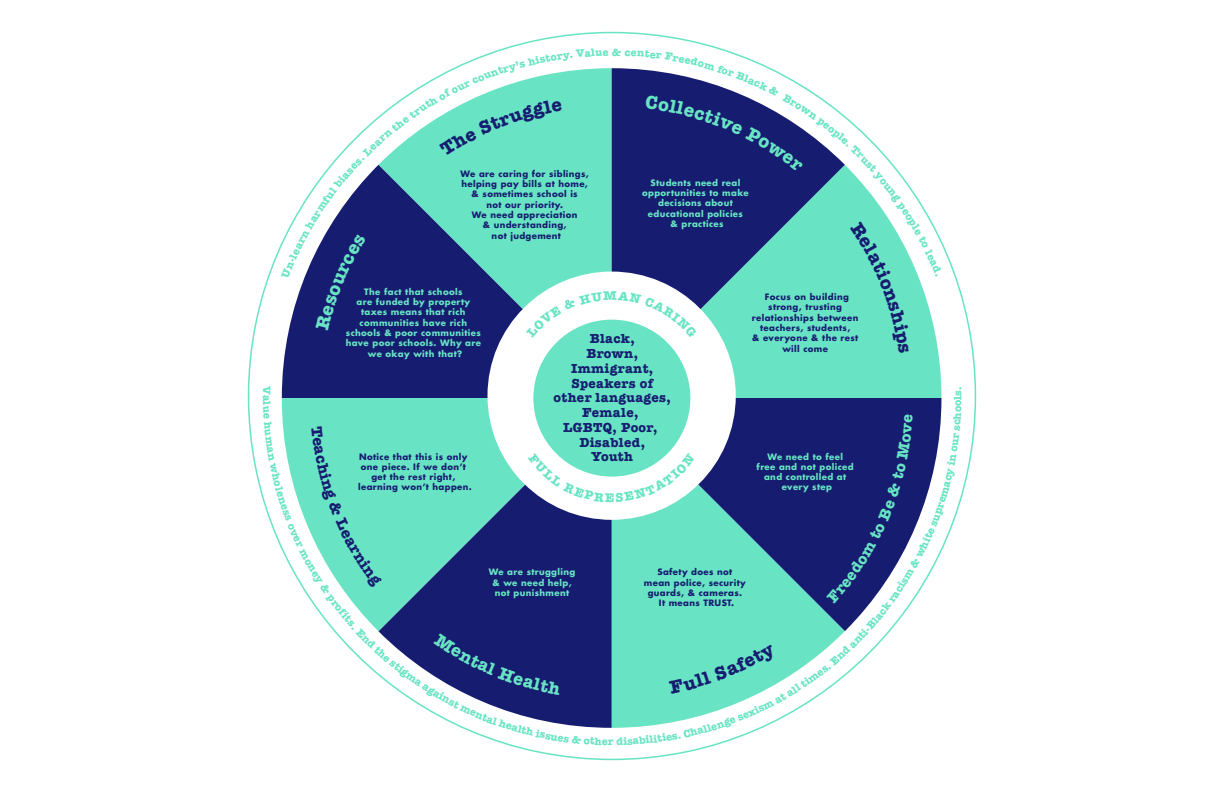
<style>
.page{position:relative;width:1224px;height:792px;background:#fff}
.page>*{position:absolute;margin:0;border:0;box-sizing:border-box;transform-origin:0 0}
.t1{font:700 13.5px/14.7px "American Typewriter";letter-spacing:.025em;color:#161d70;text-align:center}
.t2{font:700 8.6px/10.3px "Futura";letter-spacing:.04em;color:#161d70;text-align:center}
.t3{font:700 8.6px/10.3px "Futura";letter-spacing:.04em;color:#68e4c4;text-align:center}
</style>
<div class="page">
<div style="left:845px;top:354px;width:96px;height:32px;background:#68e4c4"></div>
<div style="left:729px;top:354px;width:116px;height:32px;background:#68e4c4"></div>
<div style="left:282px;top:354px;width:213px;height:32px;background:#161d70"></div>
<div style="left:488px;top:272px;width:248px;height:248px;background:#fff;border-radius:50%"></div>
<div style="left:533px;top:320px;width:157px;height:157px;background:#68e4c4;border-radius:50%"></div>
<svg style="left:281px;top:48px;width:660px;height:306px"></svg>
<svg style="left:263px;top:386px;width:699px;height:359px"></svg>
<p class="t2" style="left:461px;top:168px;width:130px">We are caring for siblings, helping pay bills at home, &amp; sometimes school is<br>not our priority.<br>We need appreciation<br>&amp; understanding,<br>not judgement</p>
<p class="t3" style="left:642px;top:177px;width:108px">Students need real opportunities to make decisions about educational policies<br>&amp; practices</p>
<p class="t3" style="left:346px;top:286px;width:137px">The fact that schools<br>are funded by property taxes means that rich communities have rich schools &amp; poor communities have poor schools. Why are we okay with that?</p>
<p class="t2" style="left:752px;top:291px;width:108px">Focus on building strong, trusting relationships between teachers, students,<br>&amp; everyone &amp; the rest will come</p>
<h1 class="t1" style="left:554px;top:332px;width:119px">Black,<br>Brown,<br>Immigrant,<br>Speakers of other languages,<br>Female,<br>LGBTQ, Poor,<br>Disabled,<br>Youth</h1>
<p class="t2" style="left:358px;top:451px;width:115px">Notice that this is only one piece. If we don’t get the rest right, learning won’t happen.</p>
<p class="t3" style="left:757px;top:451px;width:99px">We need to feel<br>free and not policed and controlled at every step</p>
<p class="t3" style="left:489px;top:567px;width:88px">We are struggling &amp; we need help, not punishment</p>
<p class="t2" style="left:644px;top:567px;width:103px">Safety does not mean police, security guards, &amp; cameras.<br>It means TRUST.</p>
</div>
